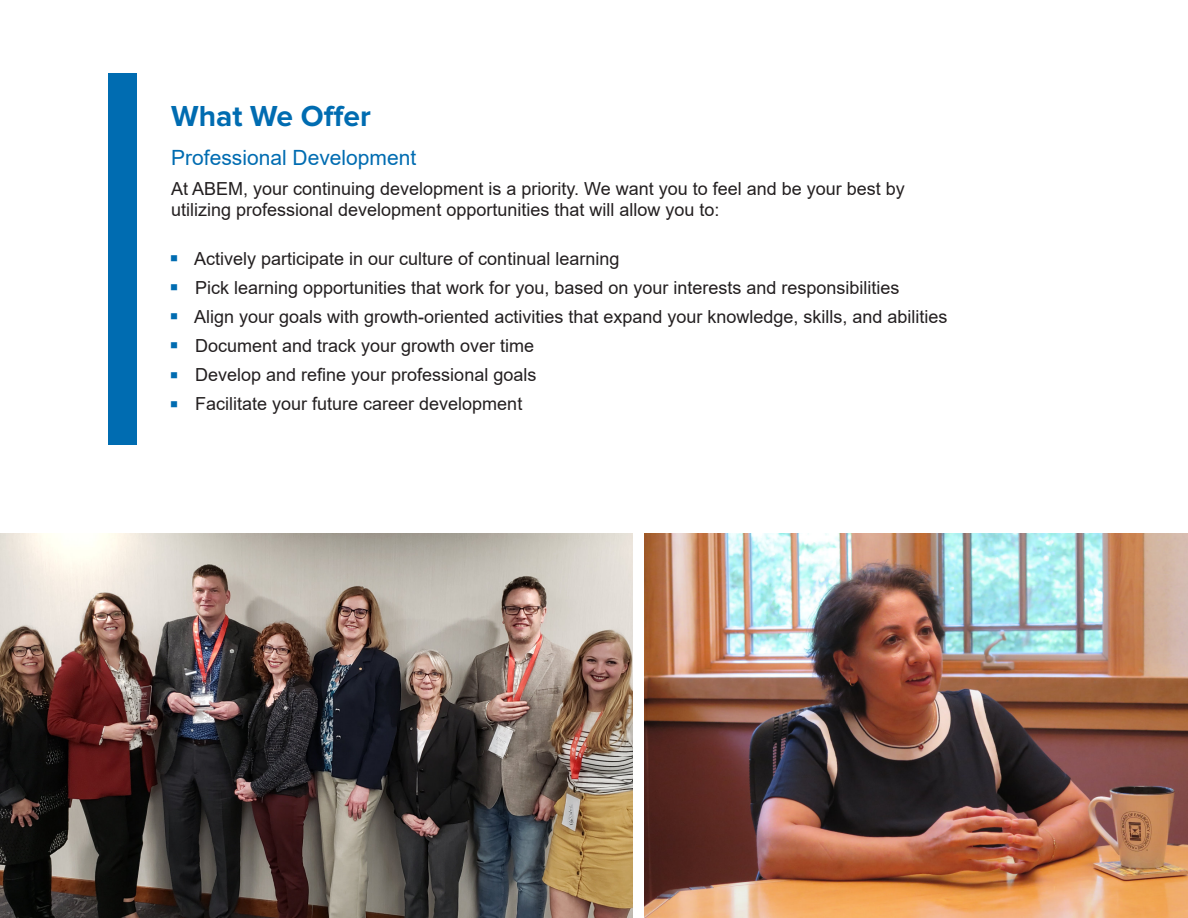
<style>
.page{position:relative;width:1188px;height:918px;background:#fff}
.page>*{position:absolute;margin:0;border:0;box-sizing:border-box;transform-origin:0 0}
.t1{font:700 30px "Proxima Nova";color:#006cb1}
.t2{font:21px "Arial";color:#006cb1}
.t3{font:18px/29.1px "Arial";color:#231f20}
</style>
<div class="page">
<div style="left:108px;top:73px;width:28px;height:371px;background:#006cb1"></div>
<img style="left:0;top:533px;width:632px;height:385px">
<img style="left:645px;top:533px;width:543px;height:385px">
<h1 class="t1" style="left:171px;top:102px;width:201px">What We Offer</h1>
<p class="t2" style="left:171px;top:150px;width:247px">Professional Development</p>
<p class="t3" style="left:171px;top:179px;width:735px;line-height:21.6px">At ABEM, your continuing development is a priority. We want you to feel and be your best by utilizing professional development opportunities that will allow you to:</p>
<p class="t3" style="left:194px;top:246px;width:755px">Actively participate in our culture of continual learning<br>Pick learning opportunities that work for you, based on your interests and responsibilities<br>Align your goals with growth-oriented activities that expand your knowledge, skills, and abilities Document and track your growth over time<br>Develop and refine your professional goals<br>Facilitate your future career development</p>
</div>
